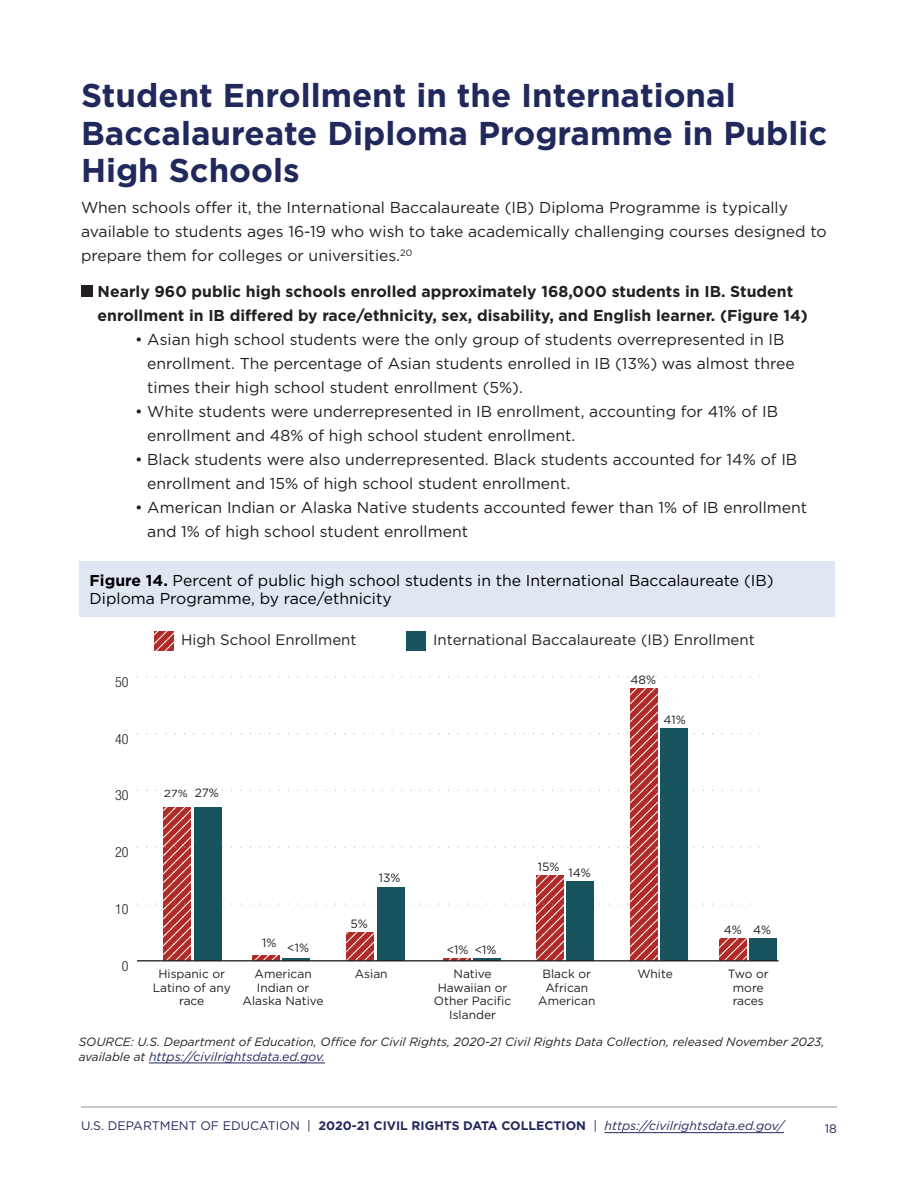
<style>
.page{position:relative;width:918px;height:1188px;background:#fff}
.page>*{position:absolute;margin:0;border:0;box-sizing:border-box;transform-origin:0 0}
.t1{font:700 33px/37.5px "Gotham";color:#21295c}
.t2{font:15.75px/24px "Gotham";color:#231f20}
.t3{font:700 15.75px/24px "Gotham";color:#231f20}
.t4{font:15.75px/18px "Gotham";color:#000}
.t5{font:15px "Gotham";color:#231f20}
.t6{font:300 condensed 14.1px "Helvetica Neue LT Std";color:#231f20}
.t7{font:700 12.3px "Gotham";color:#21295c}
.t8{font:italic 12.3px "Gotham";color:#21295c}
.t9{font:12.3px "Gotham";color:#21295c}
.t10{font:12px/13.5px "Gotham";color:#231f20;text-align:center}
.t11{font:italic 12px "Gotham";color:#231f20}
.t12{font:10.2px "Gotham";color:#231f20;scale:1.18 1}
.s1{font-weight:700}
.s2{font-size:12px}
.s3{font-size:12px;color:#231f20}
.s4{font-weight:400}
.s5{font-weight:400;font-style:italic}
</style>
<div class="page">
<hr style="left:605px;top:1132px;width:179px;height:1px;background:#21295c">
<hr style="left:81px;top:1107px;width:756px;height:1px;background:#939598">
<div style="left:81px;top:285px;width:12px;height:12px;background:#231f20"></div>
<div style="left:79px;top:562px;width:756px;height:55px;background:#dfe7f2"></div>
<svg style="left:137px;top:904px;width:624px;height:1px"></svg>
<svg style="left:137px;top:847px;width:624px;height:1px"></svg>
<svg style="left:137px;top:790px;width:624px;height:1px"></svg>
<svg style="left:137px;top:733px;width:624px;height:1px"></svg>
<svg style="left:137px;top:676px;width:624px;height:1px"></svg>
<div style="left:750px;top:938px;width:27px;height:23px;background:#18545d"></div>
<svg style="left:719px;top:938px;width:28px;height:22px"></svg>
<hr style="left:474px;top:958px;width:27px;height:3px;background:#18545d">
<hr style="left:443px;top:958px;width:28px;height:3px;background:#bfbfbf">
<div style="left:660px;top:728px;width:28px;height:233px;background:#18545d"></div>
<svg style="left:630px;top:688px;width:27px;height:272px;background:#bc4c49"></svg>
<div style="left:566px;top:881px;width:28px;height:80px;background:#18545d"></div>
<svg style="left:536px;top:876px;width:27px;height:84px;background:#bc4c49"></svg>
<div style="left:377px;top:887px;width:27px;height:74px;background:#18545d"></div>
<svg style="left:347px;top:932px;width:27px;height:28px"></svg>
<div style="left:194px;top:807px;width:27px;height:154px;background:#18545d"></div>
<svg style="left:164px;top:807px;width:27px;height:153px;background:#bc4c49"></svg>
<hr style="left:283px;top:958px;width:27px;height:3px;background:#18545d">
<svg style="left:253px;top:955px;width:27px;height:5px"></svg>
<svg style="left:154px;top:631px;width:20px;height:20px"></svg>
<div style="left:406px;top:632px;width:20px;height:19px;background:#18545d"></div>
<hr style="left:137px;top:960px;width:642px;height:1px;background:#231f20">
<hr style="left:149px;top:1063px;width:176px;height:1px;background:#21295c">
<h1 class="t1" style="left:81px;top:77px;width:748px">Student Enrollment in the International<br>Baccalaureate Diploma Programme in Public<br>High Schools</h1>
<p class="t2" style="left:81px;top:195px;width:747px">When schools offer it, the International Baccalaureate (IB) Diploma Programme is typically available to students ages 16-19 who wish to take academically challenging courses designed to prepare them for colleges or universities.<sup>20</sup></p>
<p class="t3" style="left:98px;top:279px;width:712px">Nearly 960 public high schools enrolled approximately 168,000 students in IB. Student enrollment in IB differed by race/ethnicity, sex, disability, and English learner. (Figure 14)</p>
<p class="t2" style="left:147px;top:327px;width:649px;text-indent:-12px">• Asian high school students were the only group of students overrepresented in IB enrollment. The percentage of Asian students enrolled in IB (13%) was almost three times their high school student enrollment (5%).</p>
<p class="t2" style="left:147px;top:399px;width:632px;text-indent:-12px">• White students were underrepresented in IB enrollment, accounting for 41% of IB enrollment and 48% of high school student enrollment.</p>
<p class="t2" style="left:147px;top:447px;width:652px;text-indent:-12px">• Black students were also underrepresented. Black students accounted for 14% of IB enrollment and 15% of high school student enrollment.</p>
<p class="t2" style="left:147px;top:495px;width:662px;text-indent:-12px">• American Indian or Alaska Native students accounted fewer than 1% of IB enrollment and 1% of high school student enrollment</p>
<p class="t4" style="left:90px;top:571px;width:686px"><span class="s1">Figure 14.</span> Percent of public high school students in the International Baccalaureate (IB)<br>Diploma Programme, by race/ethnicity</p>
<p class="t6" style="left:115px;top:674px;width:15px">50</p>
<p class="t6" style="left:115px;top:731px;width:15px">40</p>
<p class="t6" style="left:115px;top:787px;width:15px">30</p>
<p class="t6" style="left:115px;top:844px;width:15px">20</p>
<p class="t6" style="left:115px;top:901px;width:15px">10</p>
<p class="t6" style="left:122px;top:958px;width:8px">0</p>
<p class="t5" style="left:181px;top:631px;width:177px">High School Enrollment</p>
<p class="t5" style="left:433px;top:631px;width:323px">International Baccalaureate (IB) Enrollment</p>
<p class="t12" style="left:164px;top:787px;width:48px">27% <span class="s2">27%</span></p>
<p class="t10" style="left:262px;top:941px;width:49px">1% &lt;1%</p>
<p class="t10" style="left:379px;top:871px;width:23px">13%</p>
<p class="t10" style="left:351px;top:917px;width:19px">5%</p>
<p class="t10" style="left:630px;top:672px;width:27px">48%</p>
<p class="t10" style="left:664px;top:713px;width:24px">41%</p>
<p class="t10" style="left:447px;top:943px;width:51px">&lt;1% &lt;1%</p>
<p class="t10" style="left:538px;top:860px;width:23px">15%</p>
<p class="t10" style="left:569px;top:866px;width:24px">14%</p>
<p class="t10" style="left:724px;top:923px;width:49px">4% 4%</p>
<p class="t10" style="left:153px;top:967px;width:80px">Hispanic or<br>Latino of any race</p>
<p class="t10" style="left:538px;top:967px;width:59px">Black or<br>African<br>American</p>
<p class="t10" style="left:454px;top:967px;width:40px">Native</p>
<p class="t10" style="left:637px;top:967px;width:37px">White</p>
<p class="t10" style="left:434px;top:981px;width:79px">Hawaiian or<br>Other Pacific<br>Islander</p>
<p class="t10" style="left:243px;top:967px;width:82px">American<br>Indian or<br>Alaska Native</p>
<p class="t10" style="left:355px;top:967px;width:34px">Asian</p>
<p class="t10" style="left:728px;top:967px;width:42px">Two or more races</p>
<p class="t11" style="left:79px;top:1034px;width:747px">SOURCE: U.S. Department of Education, Office for Civil Rights, 2020-21 Civil Rights Data Collection, released November 2023,</p>
<p class="t8" style="left:79px;top:1048px;width:248px"><span class="s3">available at</span> https://civilrightsdata.ed.gov.</p>
<p class="t7" style="left:81px;top:1118px;width:705px"><span class="s4">U.S. DEPARTMENT OF EDUCATION |</span> 2020-21 CIVIL RIGHTS DATA COLLECTION <span class="s4">|</span> <span class="s5">https://civilrightsdata.ed.gov/</span></p>
<p class="t9" style="left:825px;top:1121px;width:14px">18</p>
</div>
